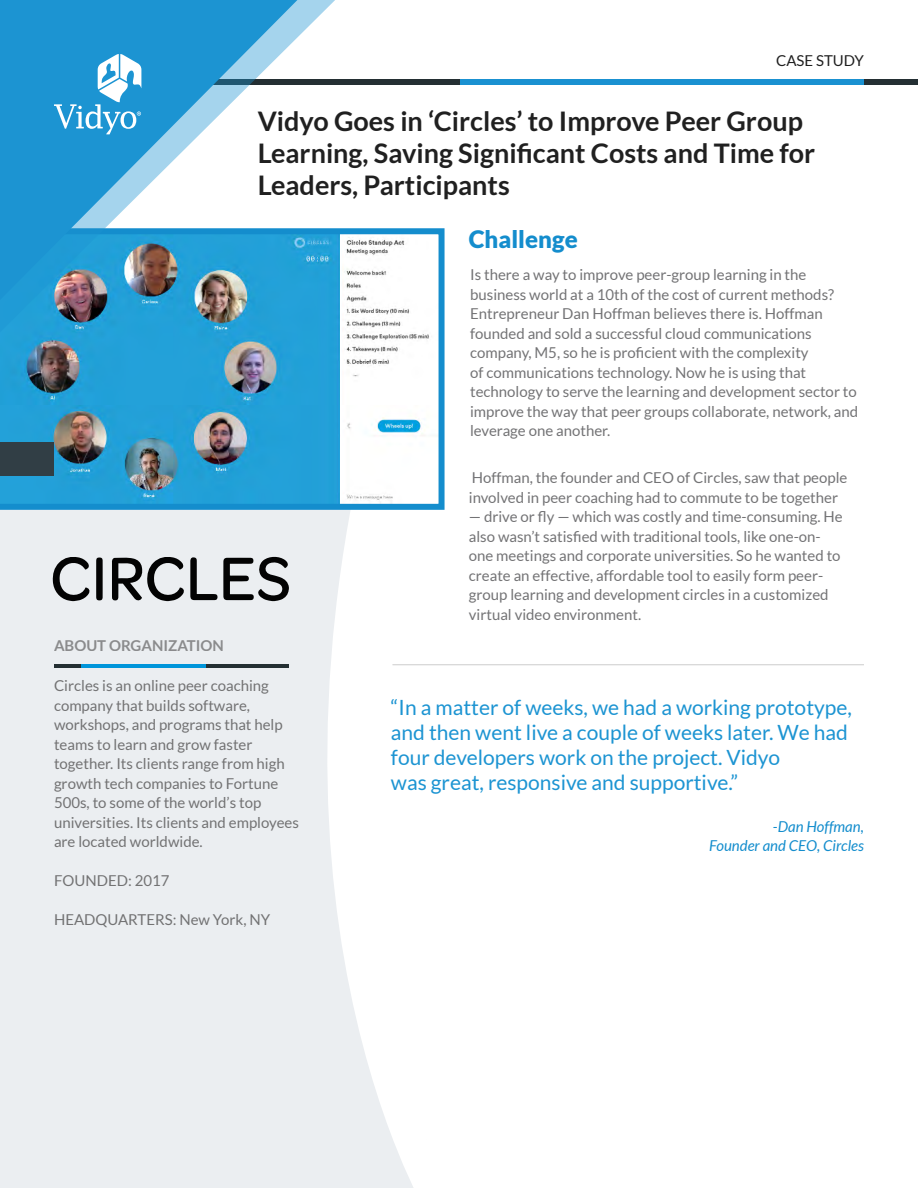
<style>
.page{position:relative;width:918px;height:1188px;background:#fff}
.page>*{position:absolute;margin:0;border:0;box-sizing:border-box;transform-origin:0 0}
.t1{font:700 27px/32.4px "Lato";color:#202020}
.t2{font:900 24px "Lato";color:#148dcd}
.t3{font:21px/25.2px "Lato";color:#1c94d2}
.t4{font:15px/19.5px "Lato";color:#737375}
.t5{font:15px/19.5px "Lato";color:#727273}
.t6{font:italic 15px/19.5px "Lato";color:#148dcd;text-align:right}
.t7{font:700 15px "Lato";color:#727273}
.t8{font:15px "Lato";color:#202020}
</style>
<div class="page">
<div style="left:0;top:79px;width:918px;height:6px;background:#242f33"></div>
<div style="left:461px;top:79px;width:403px;height:6px;background:#1a91d1"></div>
<div style="left:0;top:510px;width:208px;height:678px;background:#ebeef1"></div>
<svg style="left:208px;top:510px;width:220px;height:678px;fill:#ebeef1"></svg>
<svg style="left:0;top:228px;width:445px;height:282px"></svg>
<svg style="left:0;top:0;width:362px;height:359px"></svg>
<svg style="left:0;top:0;width:297px;height:300px;fill:#1f94d2"></svg>
<hr style="left:392px;top:664px;width:472px;height:1px;background:#ccc">
<svg style="left:54px;top:54px;width:87px;height:80px"></svg>
<hr style="left:54px;top:664px;width:235px;height:4px;background:#242f33">
<hr style="left:82px;top:664px;width:124px;height:4px;background:#0095da">
<div style="left:0;top:442px;width:54px;height:33px;background:#313e45"></div>
<svg style="left:112px;top:556px;width:177px;height:45px;background:#959799"></svg>
<svg style="left:52px;top:556px;width:51px;height:45px;background:#939597"></svg>
<p class="t8" style="left:776px;top:52px;width:89px">CASE STUDY</p>
<h1 class="t1" style="left:258px;top:104px;width:559px">Vidyo Goes in ‘Circles’ to Improve Peer Group<br>Learning, Saving Significant Costs and Time for<br>Leaders, Participants</h1>
<h2 class="t2" style="left:469px;top:225px;width:110px">Challenge</h2>
<p class="t4" style="left:470px;top:265px;width:390px">Is there a way to improve peer-group learning in the business world at a 10th of the cost of current methods?<br>Entrepreneur Dan Hoffman believes there is. Hoffman founded and sold a successful cloud communications company, M5, so he is proficient with the complexity<br>of communications technology. Now he is using that technology to serve the learning and development sector to improve the way that peer groups collaborate, network, and leverage one another.</p>
<p class="t7" style="left:54px;top:637px;width:171px">ABOUT ORGANIZATION</p>
<p class="t5" style="left:54px;top:676px;width:247px">Circles is an online peer coaching company that builds software, workshops, and programs that help teams to learn and grow faster together. Its clients range from high growth tech companies to Fortune<br>500s, to some of the world’s top universities. Its clients and employees are located worldwide.</p>
<p class="t5" style="left:54px;top:871px;width:117px">FOUNDED: 2017</p>
<p class="t5" style="left:54px;top:910px;width:218px">HEADQUARTERS: New York, NY</p>
<p class="t4" style="left:469px;top:468px;width:380px">Hoffman, the founder and CEO of Circles, saw that people involved in peer coaching had to commute to be together</p>
<p class="t4" style="left:469px;top:507px;width:375px">— drive or fly — which was costly and time-consuming. He also wasn’t satisfied with traditional tools, like one-on&shy;one meetings and corporate universities. So he wanted to create an effective, affordable tool to easily form peer&shy;group learning and development circles in a customized virtual video environment.</p>
<h3 class="t3" style="left:391px;top:695px;width:463px">“In a matter of weeks, we had a working prototype, and then went live a couple of weeks later. We had four developers work on the project. Vidyo<br>was great, responsive and supportive.”</h3>
<p class="t6" style="left:709px;top:817px;width:156px">-Dan Hoffman,<br>Founder and CEO, Circles</p>
</div>
